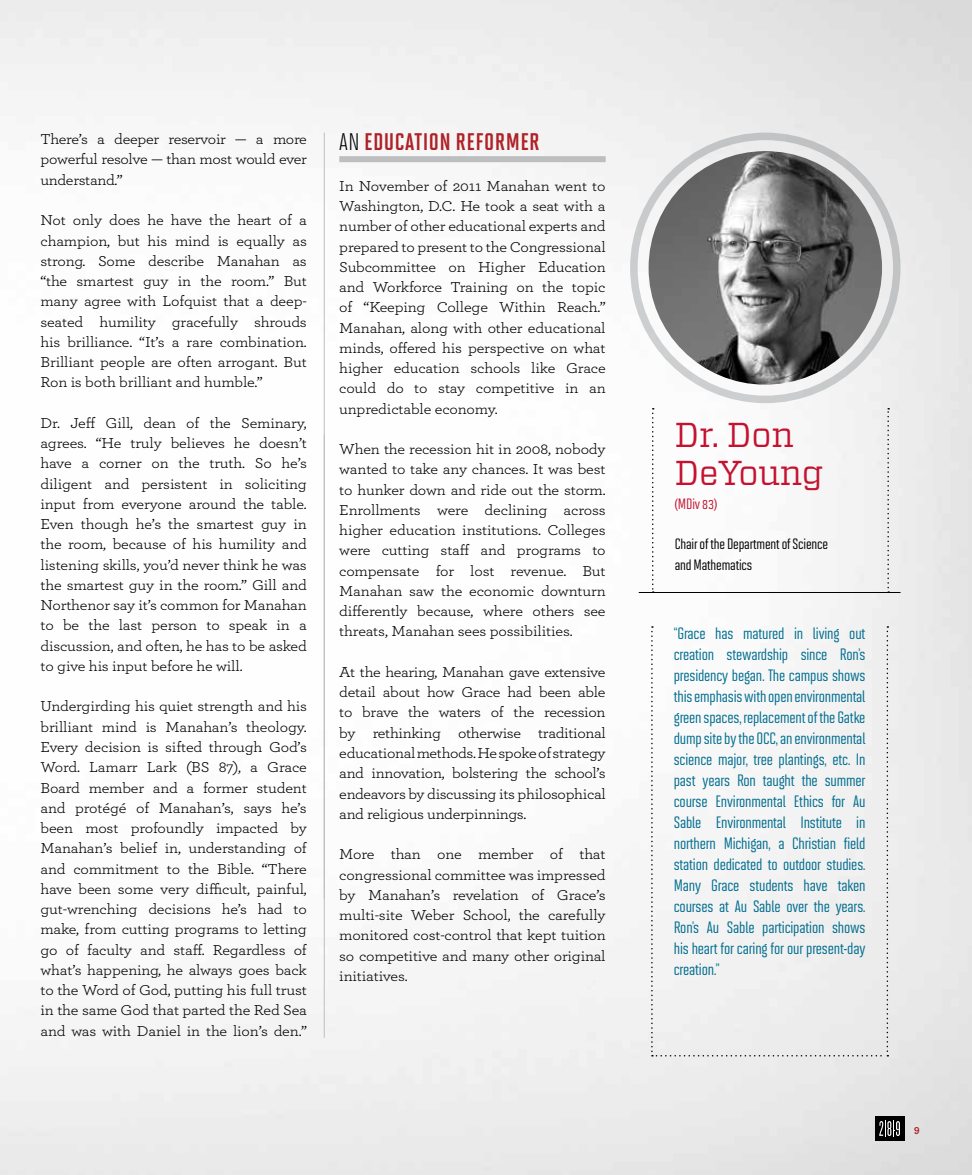
<style>
.page{position:relative;width:972px;height:1175px;background:#fff}
.page>*{position:absolute;margin:0;border:0;box-sizing:border-box;transform-origin:0 0}
.t1{font:34.5px/37.5px "Vitesse";letter-spacing:-.01em;color:#c41230}
.t2{font:24px "Solano Gothic MVB Bd Cap";letter-spacing:.02em;color:#af2227}
.t3{font:500 16.5px/21px "Solano Gothic MVB";letter-spacing:-.01em;color:#006d8f;text-align:justify}
.t4{font:15px/20.2px "Archer";letter-spacing:-.015em;color:#000;text-align:justify;scale:1.07 1}
.t5{font:500 15px/20.2px "Solano Gothic MVB";letter-spacing:-.01em;color:#000}
.t6{font:500 15px "Solano Gothic MVB";letter-spacing:-.01em;color:#c41230}
.t7{font:700 10.5px "Archer Numeric";color:#af2227}
.s1{font-family:"Solano Gothic MVB";color:#000}
</style>
<div class="page">
<img style="left:0;top:0;width:972px;height:1174px">
<div style="left:339px;top:156px;width:267px;height:6px;background:#bcbec0"></div>
<div style="left:314px;top:125px;width:21px;height:922px;background:#fff"></div>
<hr style="left:324px;top:133px;width:1px;height:905px;background:#bcbec0">
<div style="left:630px;top:133px;width:271px;height:270px;border:8px solid #d1d3d4;border-radius:50%"></div>
<div style="left:651px;top:626px;width:237px;height:430px;background:#f3f3f3"></div>
<hr style="left:639px;top:592px;width:262px;height:1px;background:#000">
<img style="left:649px;top:151px;width:233px;height:234px;border-radius:117px">
<svg style="left:652px;top:408px;width:2px;height:184px"></svg>
<svg style="left:887px;top:408px;width:2px;height:184px"></svg>
<div style="left:875px;top:1116px;width:30px;height:25px;background:#000"></div>
<svg style="left:879px;top:1120px;width:21px;height:17px"></svg>
<p class="t4" style="left:40px;top:128px;width:251px">There’s a deeper reservoir — a more powerful resolve — than most would ever understand.”</p>
<p class="t4" style="left:40px;top:209px;width:251px">Not only does he have the heart of a champion, but his mind is equally as strong. Some describe Manahan as “the smartest guy in the room.” But many agree with Lofquist that a deep&shy;seated humility gracefully shrouds his brilliance. “It’s a rare combination.<br>Brilliant people are often arrogant. But Ron is both brilliant and humble.”</p>
<p class="t4" style="left:40px;top:412px;width:251px">Dr. Jeff Gill, dean of the Seminary, agrees. “He truly believes he doesn’t have a corner on the truth. So he’s diligent and persistent in soliciting input from everyone around the table.<br>Even though he’s the smartest guy in the room, because of his humility and listening skills, you’d never think he was the smartest guy in the room.” Gill and Northenor say it’s common for Manahan to be the last person to speak in a discussion, and often, he has to be asked to give his input before he will.</p>
<p class="t4" style="left:40px;top:695px;width:250px">Undergirding his quiet strength and his brilliant mind is Manahan’s theology.<br>Every decision is sifted through God’s Word. Lamarr Lark (BS 87), a Grace Board member and a former student and protégé of Manahan’s, says he’s been most profoundly impacted by Manahan’s belief in, understanding of and commitment to the Bible. “There have been some very difficult, painful, gut-wrenching decisions he’s had to make, from cutting programs to letting go of faculty and staff. Regardless of what’s happening, he always goes back to the Word of God, putting his full trust in the same God that parted the Red Sea and was with Daniel in the lion’s den.”</p>
<h2 class="t2" style="left:339px;top:129px;width:202px"><span class="s1">AN</span> EDUCATION REFORMER</h2>
<p class="t4" style="left:339px;top:175px;width:250px">In November of 2011 Manahan went to Washington, D.C. He took a seat with a number of other educational experts and prepared to present to the Congressional Subcommittee on Higher Education and Workforce Training on the topic of “Keeping College Within Reach.” Manahan, along with other educational minds, offered his perspective on what higher education schools like Grace could do to stay competitive in an unpredictable economy.</p>
<p class="t4" style="left:339px;top:438px;width:250px">When the recession hit in 2008, nobody wanted to take any chances. It was best to hunker down and ride out the storm.<br>Enrollments were declining across higher education institutions. Colleges were cutting staff and programs to compensate for lost revenue. But Manahan saw the economic downturn differently because, where others see threats, Manahan sees possibilities.</p>
<p class="t4" style="left:339px;top:661px;width:250px">At the hearing, Manahan gave extensive detail about how Grace had been able to brave the waters of the recession by rethinking otherwise traditional educational methods. He spoke of strategy and innovation, bolstering the school’s endeavors by discussing its philosophical and religious underpinnings.</p>
<p class="t4" style="left:339px;top:843px;width:250px">More than one member of that congressional committee was impressed by Manahan’s revelation of Grace’s multi-site Weber School, the carefully monitored cost-control that kept tuition so competitive and many other original initiatives.</p>
<h1 class="t1" style="left:675px;top:416px;width:150px">Dr. Don<br>DeYoung</h1>
<p class="t6" style="left:675px;top:495px;width:44px">(MDiv 83)</p>
<p class="t5" style="left:675px;top:534px;width:155px">Chair of the Department of Science and Mathematics</p>
<p class="t3" style="left:674px;top:622px;width:193px">“Grace has matured in living out creation stewardship since Ron’s presidency began. The campus shows this emphasis with open environmental green spaces, replacement of the Gatke dump site by the OCC, an environmental science major, tree plantings, etc. In past years Ron taught the summer course Environmental Ethics for Au Sable Environmental Institute in northern Michigan, a Christian field station dedicated to outdoor studies.<br>Many Grace students have taken courses at Au Sable over the years.<br>Ron’s Au Sable participation shows his heart for caring for our present-day creation.”</p>
<p class="t7" style="left:914px;top:1123px;width:7px">9</p>
</div>
